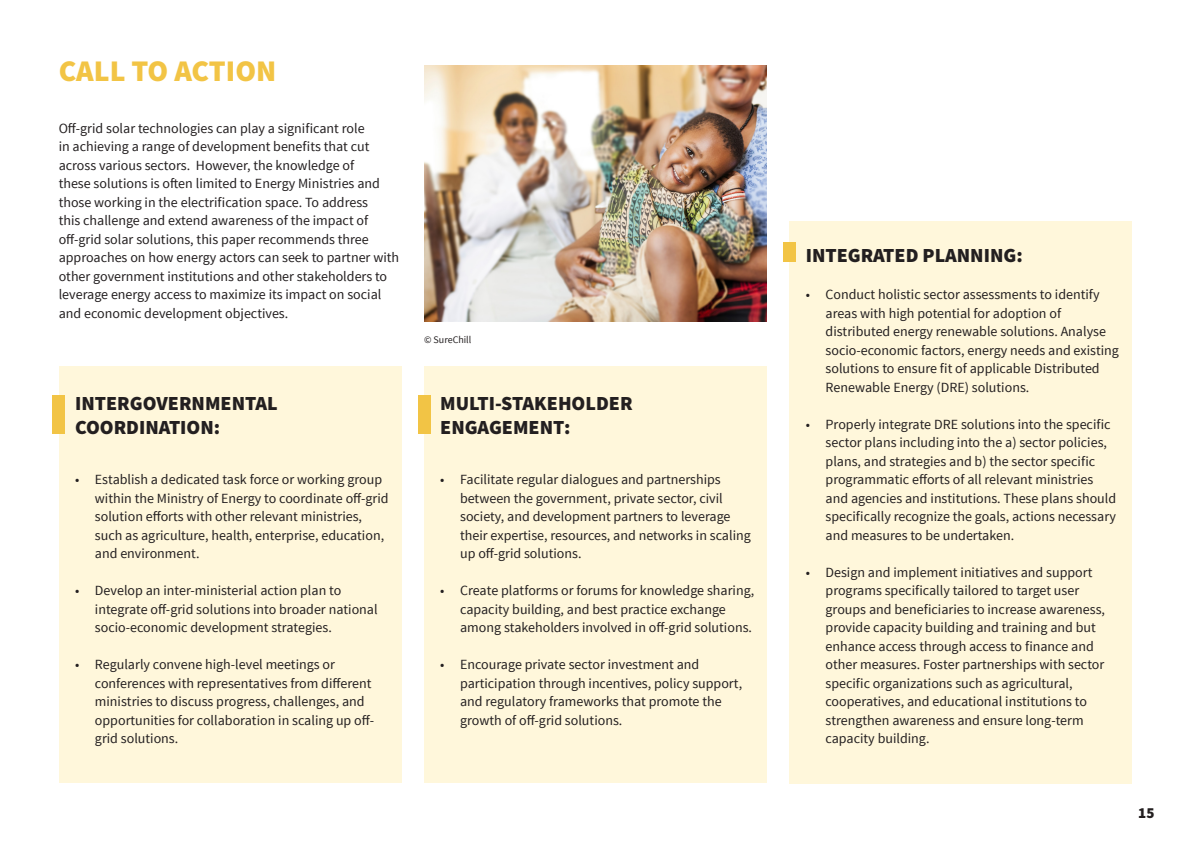
<style>
.page{position:relative;width:1191px;height:842px;background:#fff}
.page>*{position:absolute;margin:0;border:0;box-sizing:border-box;transform-origin:0 0}
.Heading{font:900 30px "Source Sans Pro";color:#f2c445}
.Subhead_NoIndent{font:900 20px/24px "Source Sans Pro";color:#231f20}
.t1{font:900 15px "Source Sans Pro";color:#231f20}
.Paragraph{font:14px/18.5px "Source Sans Pro";color:#231f20}
.Footnotes{font:10px "Source Sans Pro";color:#231f20}
</style>
<div class="page">
<div style="left:59px;top:367px;width:343px;height:416px;background:#fff7db"></div>
<div style="left:424px;top:367px;width:343px;height:416px;background:#fff7db"></div>
<div style="left:53px;top:395px;width:12px;height:38px;background:#f2c445"></div>
<div style="left:418px;top:395px;width:12px;height:38px;background:#f2c445"></div>
<img style="left:424px;top:65px;width:343px;height:256px">
<div style="left:789px;top:221px;width:343px;height:562px;background:#fff7db"></div>
<div style="left:783px;top:242px;width:12px;height:19px;background:#f2c445"></div>
<p class="Heading" style="left:59px;top:50px;width:219px">CALL TO ACTION</p>
<p class="Paragraph" style="left:59px;top:119px;width:342px">Off-grid solar technologies can play a significant role<br>in achieving a range of development benefits that cut across various sectors. However, the knowledge of<br>these solutions is often limited to Energy Ministries and those working in the electrification space. To address<br>this challenge and extend awareness of the impact of off-grid solar solutions, this paper recommends three approaches on how energy actors can seek to partner with other government institutions and other stakeholders to leverage energy access to maximize its impact on social and economic development objectives.</p>
<p class="Subhead_NoIndent" style="left:75px;top:392px;width:204px">INTERGOVERNMENTAL<br>COORDINATION:</p>
<p class="Paragraph" style="left:95px;top:471px;width:295px;text-indent:-20px">• Establish a dedicated task force or working group within the Ministry of Energy to coordinate off-grid solution efforts with other relevant ministries, such as agriculture, health, enterprise, education, and environment.</p>
<p class="Paragraph" style="left:95px;top:582px;width:284px;text-indent:-20px">• Develop an inter-ministerial action plan to integrate off-grid solutions into broader national socio-economic development strategies.</p>
<p class="Paragraph" style="left:95px;top:656px;width:281px;text-indent:-20px">• Regularly convene high-level meetings or conferences with representatives from different ministries to discuss progress, challenges, and opportunities for collaboration in scaling up off&shy;grid solutions.</p>
<p class="Footnotes" style="left:424px;top:334px;width:49px">© SureChill</p>
<p class="Subhead_NoIndent" style="left:440px;top:392px;width:194px">MULTI-STAKEHOLDER<br>ENGAGEMENT:</p>
<p class="Paragraph" style="left:460px;top:471px;width:292px;text-indent:-20px">• Facilitate regular dialogues and partnerships between the government, private sector, civil society, and development partners to leverage their expertise, resources, and networks in scaling up off-grid solutions.</p>
<p class="Paragraph" style="left:460px;top:582px;width:295px;text-indent:-20px">• Create platforms or forums for knowledge sharing, capacity building, and best practice exchange among stakeholders involved in off-grid solutions.</p>
<p class="Paragraph" style="left:460px;top:656px;width:284px;text-indent:-20px">• Encourage private sector investment and participation through incentives, policy support, and regulatory frameworks that promote the growth of off-grid solutions.</p>
<p class="Subhead_NoIndent" style="left:805px;top:244px;width:218px">INTEGRATED PLANNING:</p>
<p class="Paragraph" style="left:825px;top:286px;width:295px;text-indent:-20px">• Conduct holistic sector assessments to identify areas with high potential for adoption of distributed energy renewable solutions. Analyse socio-economic factors, energy needs and existing solutions to ensure fit of applicable Distributed Renewable Energy (DRE) solutions.</p>
<p class="Paragraph" style="left:825px;top:415px;width:292px;text-indent:-20px">• Properly integrate DRE solutions into the specific sector plans including into the a) sector policies, plans, and strategies and b) the sector specific programmatic efforts of all relevant ministries and agencies and institutions. These plans should specifically recognize the goals, actions necessary and measures to be undertaken.</p>
<p class="Paragraph" style="left:825px;top:563px;width:281px;text-indent:-20px">• Design and implement initiatives and support programs specifically tailored to target user groups and beneficiaries to increase awareness, provide capacity building and training and but enhance access through access to finance and other measures. Foster partnerships with sector specific organizations such as agricultural, cooperatives, and educational institutions to strengthen awareness and ensure long-term capacity building.</p>
<p class="t1" style="left:1138px;top:802px;width:18px">15</p>
</div>
